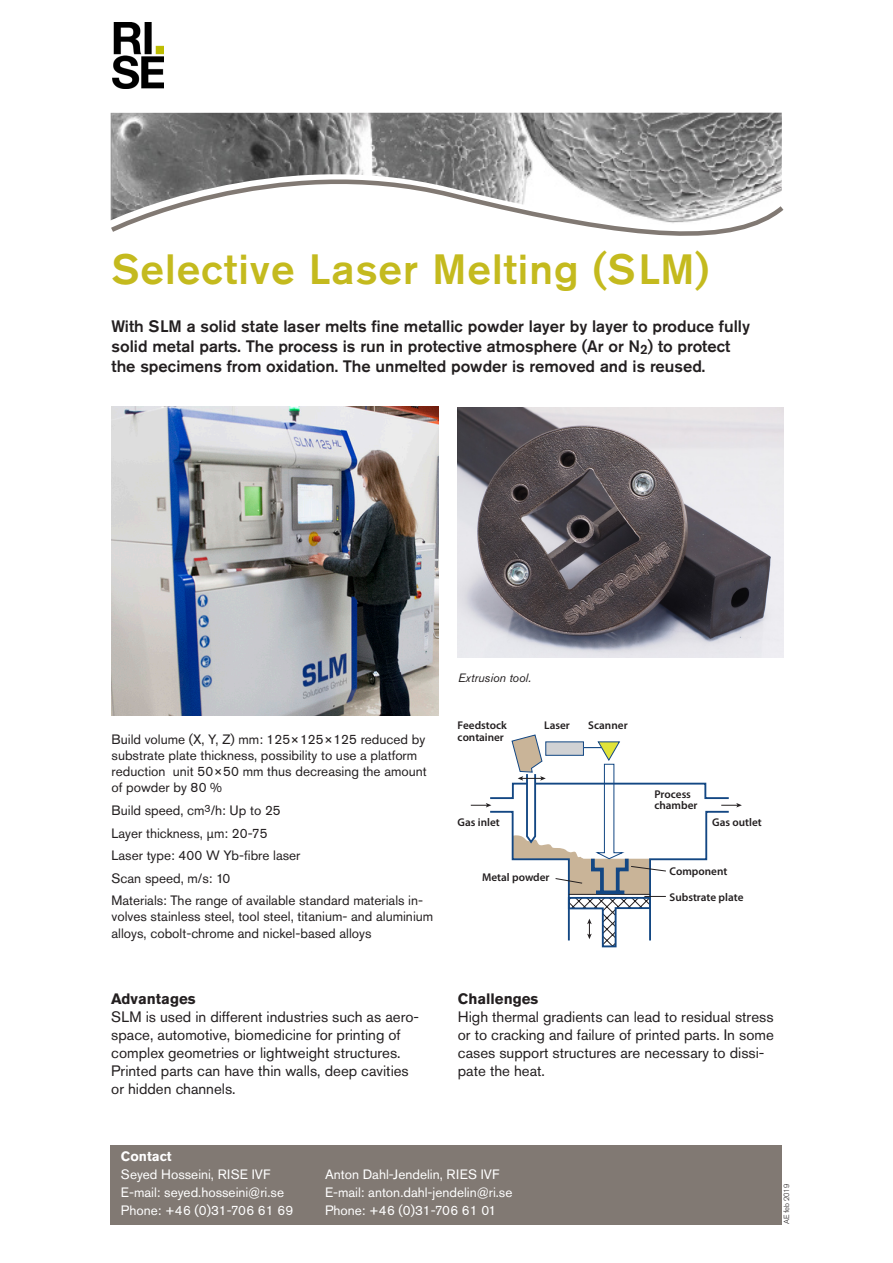
<style>
.page{position:relative;width:893px;height:1263px;background:#fff}
.page>*{position:absolute;margin:0;border:0;box-sizing:border-box;transform-origin:0 0}
.Rubrik{font:500 42px "Akzidenz Grotesk Std";letter-spacing:.025em;color:#c4ba1e}
.No_Spacing{font:500 16.5px/19.8px "Akzidenz Grotesk Std";color:#231f20}
.No_Spacing-2{font:15px/18px "Akzidenz Grotesk Std";color:#231f20}
.No_Spacing-3{font:700 15px "Akzidenz Grotesk Std";color:#231f20}
.infotext{font:13.5px/16.2px "Akzidenz Grotesk Std";color:#231f20}
.Kontaktperson{font:13.5px "Akzidenz Grotesk Std";color:#fff}
.Kontaktperson-2{font:700 13.5px "Akzidenz Grotesk Std";color:#fff}
.t1{font:italic 12px "Akzidenz Grotesk Std";color:#231f20}
.t2{font:600 11.25px/11.2px "Myriad Pro";color:#231f20}
.t3{font:300 7.5px "Akzidenz Grotesk BE";letter-spacing:-.01em;color:#231f20}
</style>
<div class="page">
<img style="left:112px;top:22px;width:51px;height:66px">
<img style="left:112px;top:407px;width:326px;height:308px">
<img style="left:458px;top:407px;width:325px;height:250px">
<img style="left:111px;top:113px;width:671px;height:122px">
<div style="left:110px;top:1145px;width:672px;height:79px;background:#817973"></div>
<svg style="left:471px;top:734px;width:271px;height:213px"></svg>
<p class="Rubrik" style="left:112px;top:244px;width:599px">Selective Laser Melting (SLM)</p>
<p class="No_Spacing" style="left:112px;top:316px;width:640px">With SLM a solid state laser melts fine metallic powder layer by layer to produce fully solid metal parts. The process is run in protective atmosphere (Ar or N<sub>2</sub>) to protect the specimens from oxidation. The unmelted powder is removed and is reused.</p>
<p class="infotext" style="left:112px;top:731px;width:317px">Build volume (X, Y, Z) mm: 125×125×125 reduced by substrate plate thickness, possibility to use a platform reduction unit 50×50 mm thus decreasing the amount of powder by 80 %</p>
<p class="infotext" style="left:112px;top:802px;width:171px">Build speed, cm<sup>3</sup>/h: Up to 25</p>
<p class="infotext" style="left:112px;top:825px;width:158px">Layer thickness, µm: 20-75</p>
<p class="infotext" style="left:112px;top:847px;width:190px">Laser type: 400 W Yb-fibre laser</p>
<p class="infotext" style="left:112px;top:870px;width:120px">Scan speed, m/s: 10</p>
<p class="infotext" style="left:112px;top:892px;width:323px">Materials: The range of available standard materials in&shy;volves stainless steel, tool steel, titanium- and aluminium alloys, cobolt-chrome and nickel-based alloys</p>
<p class="No_Spacing-3" style="left:111px;top:990px;width:86px">Advantages</p>
<p class="No_Spacing-2" style="left:111px;top:1008px;width:309px">SLM is used in different industries such as aero&shy;space, automotive, biomedicine for printing of complex geometries or lightweight structures.<br>Printed parts can have thin walls, deep cavities or hidden channels.</p>
<p class="t1" style="left:458px;top:670px;width:75px">Extrusion tool.</p>
<p class="t2" style="left:458px;top:720px;width:51px">Feedstock container</p>
<p class="t2" style="left:544px;top:720px;width:27px">Laser</p>
<p class="t2" style="left:588px;top:720px;width:41px">Scanner</p>
<p class="t2" style="left:654px;top:788px;width:45px">Process chamber</p>
<p class="t2" style="left:458px;top:817px;width:44px">Gas inlet</p>
<p class="t2" style="left:712px;top:817px;width:51px">Gas outlet</p>
<p class="t2" style="left:482px;top:871px;width:69px">Metal powder</p>
<p class="t2" style="left:670px;top:866px;width:59px">Component</p>
<p class="t2" style="left:670px;top:891px;width:75px">Substrate plate</p>
<p class="No_Spacing-3" style="left:458px;top:990px;width:82px">Challenges</p>
<p class="No_Spacing-2" style="left:458px;top:1008px;width:318px">High thermal gradients can lead to residual stress or to cracking and failure of printed parts. In some cases support structures are necessary to dissi&shy;pate the heat.</p>
<p class="Kontaktperson-2" style="left:121px;top:1149px;width:52px">Contact</p>
<p class="Kontaktperson" style="left:121px;top:1166px;width:151px">Seyed Hosseini, RISE IVF</p>
<p class="Kontaktperson" style="left:325px;top:1166px;width:176px">Anton Dahl-Jendelin, RIES IVF</p>
<p class="Kontaktperson" style="left:121px;top:1184px;width:165px">E-mail: seyed.hosseini@ri.se</p>
<p class="Kontaktperson" style="left:325px;top:1184px;width:189px">E-mail: anton.dahl-jendelin@ri.se</p>
<p class="Kontaktperson" style="left:121px;top:1202px;width:174px">Phone: +46 (0)31-706 61 69</p>
<p class="Kontaktperson" style="left:325px;top:1202px;width:173px">Phone: +46 (0)31-706 61 01</p>
<p class="t3" style="left:782px;top:1224px;width:42px;rotate:-90deg">AE feb 2019</p>
</div>
